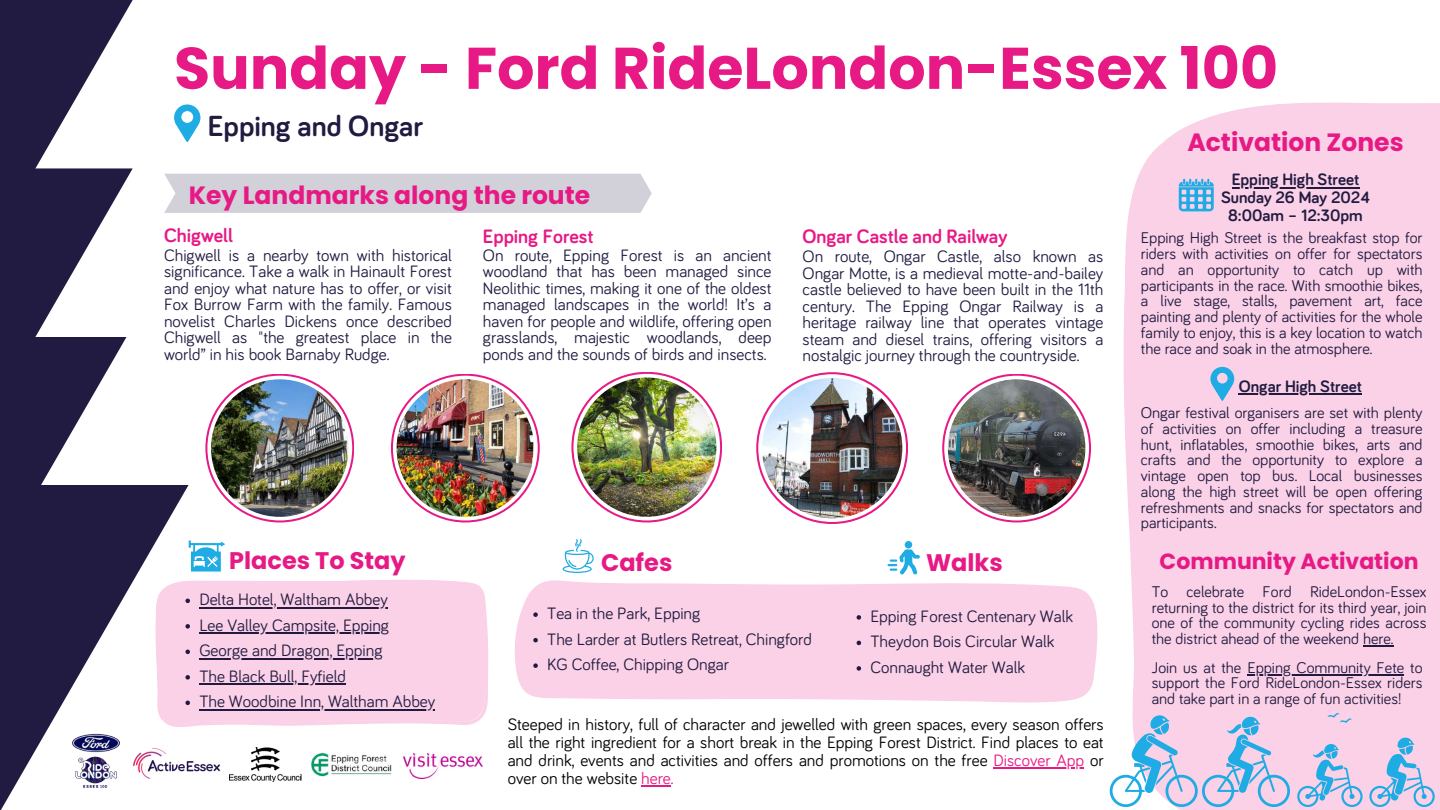
<style>
.page{position:relative;width:1440px;height:810px;background:#fff}
.page>*{position:absolute;margin:0;border:0;box-sizing:border-box;transform-origin:0 0}
.t1{font:700 58.7px "Poppins";color:#e71984}
.t2{font:700 30px "Bariol";color:#211b41}
.t3{font:700 25px "Poppins";color:#e71984}
.t4{font:700 24px "Poppins";color:#e71984}
.t5{font:700 22px "Poppins";color:#e71984}
.t6{font:700 20px "Bariol";color:#e71984}
.t7{font:17px/16.5px "Bariol";color:#211b41;text-align:justify}
.t8{font:17px/18px "Bariol";color:#000;text-align:justify}
.t9{font:700 17px/18px "Bariol";color:#211b41;text-align:center}
.t10{font:16px/15.8px "Bariol";color:#211b41;text-align:justify}
.s1{color:#e71984}
</style>
<div class="page">
<svg style="left:174px;top:104px;width:26px;height:39px"></svg>
<svg style="left:0;top:0;width:133px;height:168px;fill:#211b41"></svg>
<svg style="left:0;top:168px;width:133px;height:169px;fill:#211b41"></svg>
<svg style="left:0;top:337px;width:127px;height:148px;fill:#211b41"></svg>
<div style="left:189px;top:580px;width:297px;height:145px;background:#fad1e6"></div>
<svg style="left:0;top:485px;width:189px;height:325px;fill:#211b41"></svg>
<img style="left:311px;top:752px;width:81px;height:25px">
<div style="left:164px;top:174px;width:488px;height:39px;background:#d2d1d9"></div>
<svg style="left:205px;top:374px;width:149px;height:149px"></svg>
<svg style="left:207px;top:376px;width:145px;height:144px"></svg>
<img style="left:211px;top:379px;width:138px;height:138px;border-radius:50%">
<svg style="left:571px;top:372px;width:151px;height:151px"></svg>
<svg style="left:573px;top:374px;width:147px;height:146px"></svg>
<img style="left:577px;top:378px;width:139px;height:139px;border-radius:50%">
<svg style="left:942px;top:374px;width:149px;height:149px"></svg>
<svg style="left:944px;top:376px;width:145px;height:144px"></svg>
<img style="left:948px;top:379px;width:137px;height:138px;border-radius:50%">
<div style="left:1123px;top:102px;width:317px;height:708px;background:#fad1e6"></div>
<svg style="left:1210px;top:367px;width:24px;height:34px"></svg>
<svg style="left:1179px;top:179px;width:35px;height:32px"></svg>
<svg style="left:189px;top:541px;width:36px;height:30px"></svg>
<svg style="left:391px;top:374px;width:149px;height:149px"></svg>
<svg style="left:393px;top:376px;width:145px;height:144px"></svg>
<img style="left:397px;top:379px;width:137px;height:138px;border-radius:50%">
<svg style="left:756px;top:372px;width:152px;height:152px"></svg>
<svg style="left:758px;top:374px;width:148px;height:148px"></svg>
<img style="left:762px;top:378px;width:140px;height:140px;border-radius:50%">
<svg style="left:514px;top:580px;width:584px;height:122px;background:#fad4e7"></svg>
<svg style="left:563px;top:539px;width:31px;height:34px"></svg>
<svg style="left:887px;top:541px;width:33px;height:33px"></svg>
<img style="left:403px;top:753px;width:80px;height:26px">
<svg style="left:1369px;top:736px;width:65px;height:71px;background:#c1c7e5"></svg>
<svg style="left:1110px;top:714px;width:180px;height:93px"></svg>
<svg style="left:1297px;top:743px;width:66px;height:64px;background:#c4c7e5"></svg>
<svg style="left:1328px;top:711px;width:24px;height:12px"></svg>
<hr style="left:1232px;top:187px;width:127px;height:1px;background:#211b41">
<hr style="left:1239px;top:393px;width:123px;height:2px;background:#211b41">
<svg style="left:185px;top:599px;width:5px;height:4px"></svg>
<hr style="left:199px;top:607px;width:189px;height:1px;background:#211b41">
<svg style="left:185px;top:624px;width:5px;height:5px"></svg>
<hr style="left:199px;top:632px;width:190px;height:2px;background:#211b41">
<svg style="left:185px;top:650px;width:5px;height:4px"></svg>
<hr style="left:199px;top:658px;width:184px;height:1px;background:#211b41">
<svg style="left:185px;top:675px;width:5px;height:5px"></svg>
<hr style="left:199px;top:683px;width:147px;height:2px;background:#211b41">
<svg style="left:185px;top:701px;width:5px;height:4px"></svg>
<hr style="left:199px;top:709px;width:236px;height:1px;background:#211b41">
<svg style="left:533px;top:612px;width:5px;height:5px"></svg>
<svg style="left:533px;top:638px;width:5px;height:4px"></svg>
<svg style="left:533px;top:663px;width:5px;height:5px"></svg>
<svg style="left:857px;top:615px;width:4px;height:5px"></svg>
<svg style="left:857px;top:641px;width:4px;height:4px"></svg>
<svg style="left:857px;top:666px;width:4px;height:5px"></svg>
<hr style="left:994px;top:767px;width:90px;height:2px;background:#e71984">
<hr style="left:641px;top:785px;width:30px;height:2px;background:#e71984">
<hr style="left:1363px;top:646px;width:31px;height:1px;background:#211b41">
<hr style="left:1247px;top:674px;width:157px;height:2px;background:#211b41">
<img style="left:230px;top:747px;width:71px;height:35px">
<img style="left:131px;top:747px;width:89px;height:33px">
<img style="left:67px;top:729px;width:60px;height:61px">
<h1 class="t1" style="left:174px;top:27px;width:1106px">Sunday - Ford RideLondon-Essex 100</h1>
<h2 class="t2" style="left:208px;top:112px;width:217px">Epping and Ongar</h2>
<h3 class="t3" style="left:1187px;top:125px;width:218px">Activation Zones</h3>
<h3 class="t3" style="left:189px;top:177px;width:403px">Key Landmarks along the route</h3>
<p class="t6" style="left:483px;top:227px;width:112px">Epping Forest</p>
<p class="t7" style="left:483px;top:248px;width:290px">On route, Epping Forest is an ancient woodland that has been managed since Neolithic times, making it one of the oldest managed landscapes in the world! It’s a haven for people and wildlife, offering open grasslands, majestic woodlands, deep ponds and the sounds of birds and insects.</p>
<p class="t6" style="left:164px;top:227px;width:70px">Chigwell</p>
<p class="t7" style="left:164px;top:248px;width:289px">Chigwell is a nearby town with historical significance. Take a walk in Hainault Forest and enjoy what nature has to offer, or visit Fox Burrow Farm with the family. Famous novelist Charles Dickens once described Chigwell as "the greatest place in the world” in his book Barnaby Rudge.</p>
<p class="t6" style="left:803px;top:227px;width:206px">Ongar Castle and Railway</p>
<p class="t7" style="left:803px;top:249px;width:302px">On route, Ongar Castle, also known as Ongar Motte, is a medieval motte-and-bailey castle believed to have been built in the 11th century. The Epping Ongar Railway is a heritage railway line that operates vintage steam and diesel trains, offering visitors a nostalgic journey through the countryside.</p>
<h3 class="t4" style="left:229px;top:544px;width:178px">Places To Stay</h3>
<p class="t7" style="left:199px;top:588px;width:237px;line-height:25.5px;text-align:left">Delta Hotel, Waltham Abbey<br>Lee Valley Campsite, Epping<br>George and Dragon, Epping<br>The Black Bull, Fyfield<br>The Woodbine Inn, Waltham Abbey</p>
<h3 class="t4" style="left:601px;top:546px;width:73px">Cafes</h3>
<p class="t7" style="left:547px;top:602px;width:266px;line-height:25.5px;text-align:left">Tea in the Park, Epping<br>The Larder at Butlers Retreat, Chingford<br>KG Coffee, Chipping Ongar</p>
<h3 class="t4" style="left:926px;top:546px;width:78px">Walks</h3>
<p class="t7" style="left:870px;top:604px;width:204px;line-height:25.5px;text-align:left">Epping Forest Centenary Walk<br>Theydon Bois Circular Walk<br>Connaught Water Walk</p>
<p class="t8" style="left:508px;top:716px;width:597px">Steeped in history, full of character and jewelled with green spaces, every season offers all the right ingredient for a short break in the Epping Forest District. Find places to eat and drink, events and activities and offers and promotions on the free <span class="s1">Discover App</span> or over on the website <span class="s1">here.</span></p>
<p class="t9" style="left:1221px;top:172px;width:150px">Epping High Street<br>Sunday 26 May 2024<br>8:00am – 12:30pm</p>
<p class="t10" style="left:1141px;top:231px;width:283px">Epping High Street is the breakfast stop for riders with activities on offer for spectators and an opportunity to catch up with participants in the race. With smoothie bikes, a live stage, stalls, pavement art, face painting and plenty of activities for the whole family to enjoy, this is a key location to watch the race and soak in the atmosphere.</p>
<p class="t9" style="left:1239px;top:378px;width:125px">Ongar High Street</p>
<p class="t10" style="left:1141px;top:406px;width:283px">Ongar festival organisers are set with plenty of activities on offer including a treasure hunt, inflatables, smoothie bikes, arts and crafts and the opportunity to explore a vintage open top bus. Local businesses along the high street will be open offering refreshments and snacks for spectators and participants.</p>
<p class="t5" style="left:1160px;top:546px;width:260px">Community Activation</p>
<p class="t10" style="left:1152px;top:584px;width:276px">To celebrate Ford RideLondon-Essex returning to the district for its third year, join one of the community cycling rides across the district ahead of the weekend here.</p>
<p class="t10" style="left:1152px;top:660px;width:272px">Join us at the Epping Community Fete to support the Ford RideLondon-Essex riders and take part in a range of fun activities!</p>
</div>
